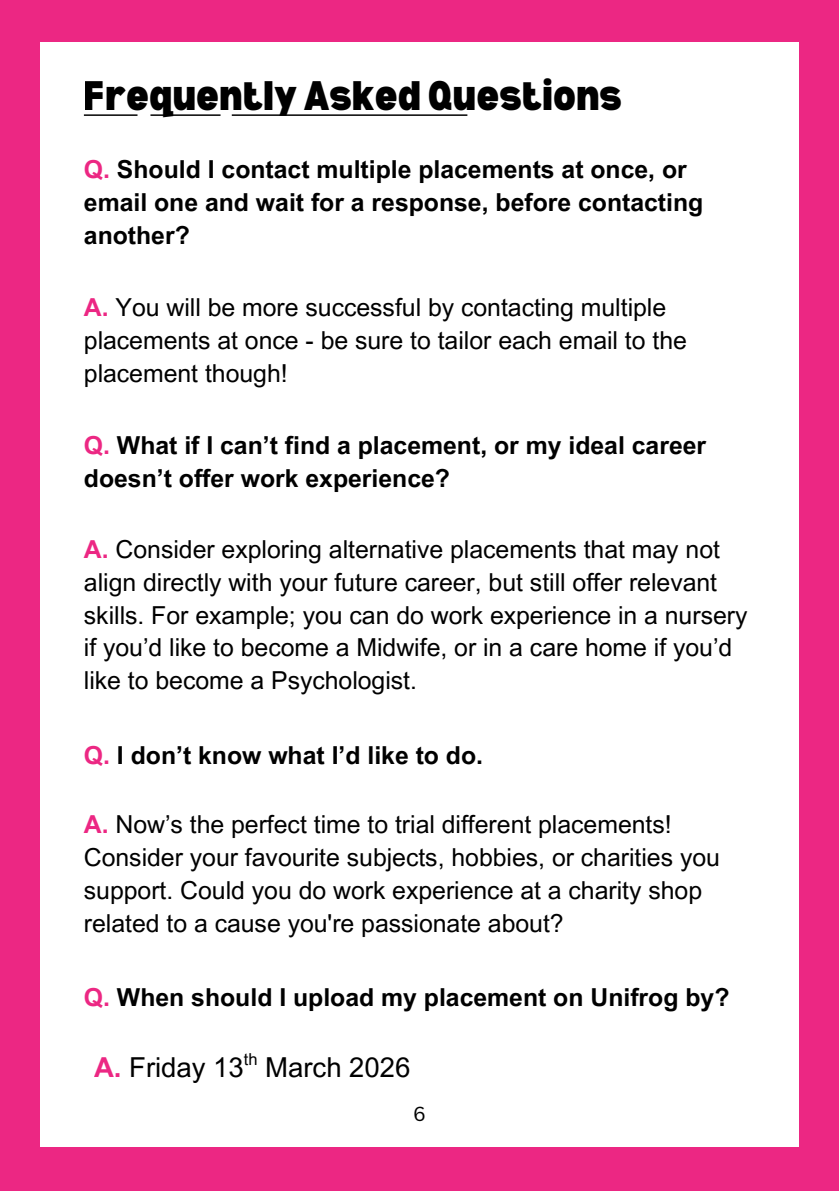
<style>
.page{position:relative;width:839px;height:1191px;background:#fff}
.page>*{position:absolute;margin:0;border:0;box-sizing:border-box;transform-origin:0 0}
.t1{font:900 semi-condensed 40.4px "Bernoru";color:#000}
.t2{font:27.4px "Arial MT Pro";color:#000}
.t3{font:24.8px/33px "Arial MT Pro";color:#000}
.t4{font:700 24.8px/33px "Arial MT Pro";color:#000}
.t5{font:19.8px "Canva Sans";color:#000}
.t6{font:16.4px "Arial MT Pro";color:#000}
.s1{color:#ec2783}
.s2{font-weight:700;color:#ec2783}
</style>
<div class="page">
<div style="left:0;top:0;width:838px;height:1190px;background:#ec2783"></div>
<div style="left:40px;top:42px;width:758px;height:1105px;background:#fff"></div>
<hr style="left:84px;top:114px;width:383px;height:2px;background:#000">
<h1 class="t1" style="left:84px;top:73px;width:539px">Frequently Asked Questions</h1>
<p class="t4" style="left:84px;top:156px;width:621px"><span class="s1">Q.</span> Should I contact multiple placements at once, or email one and wait for a response, before contacting another?</p>
<p class="t3" style="left:84px;top:294px;width:604px"><span class="s2">A.</span> You will be more successful by contacting multiple placements at once - be sure to tailor each email to the placement though!</p>
<p class="t4" style="left:84px;top:432px;width:623px"><span class="s1">Q.</span> What if I can’t find a placement, or my ideal career doesn’t offer work experience?</p>
<p class="t3" style="left:84px;top:535px;width:665px"><span class="s2">A.</span> Consider exploring alternative placements that may not align directly with your future career, but still offer relevant skills. For example; you can do work experience in a nursery if you’d like to become a Midwife, or in a care home if you’d like to become a Psychologist.</p>
<p class="t4" style="left:84px;top:742px;width:400px"><span class="s1">Q.</span> I don’t know what I’d like to do.</p>
<p class="t3" style="left:84px;top:811px;width:637px"><span class="s2">A.</span> Now’s the perfect time to trial different placements!<br>Consider your favourite subjects, hobbies, or charities you support. Could you do work experience at a charity shop related to a cause you're passionate about?</p>
<p class="t4" style="left:84px;top:984px;width:647px"><span class="s1">Q.</span> When should I upload my placement on Unifrog by?</p>
<p class="t6" style="left:244px;top:1053px;width:15px">th</p>
<p class="t2" style="left:94px;top:1057px;width:318px"><span class="s2">A.</span> Friday 13 March 2026</p>
<p class="t5" style="left:413px;top:1100px;width:14px">6</p>
</div>
